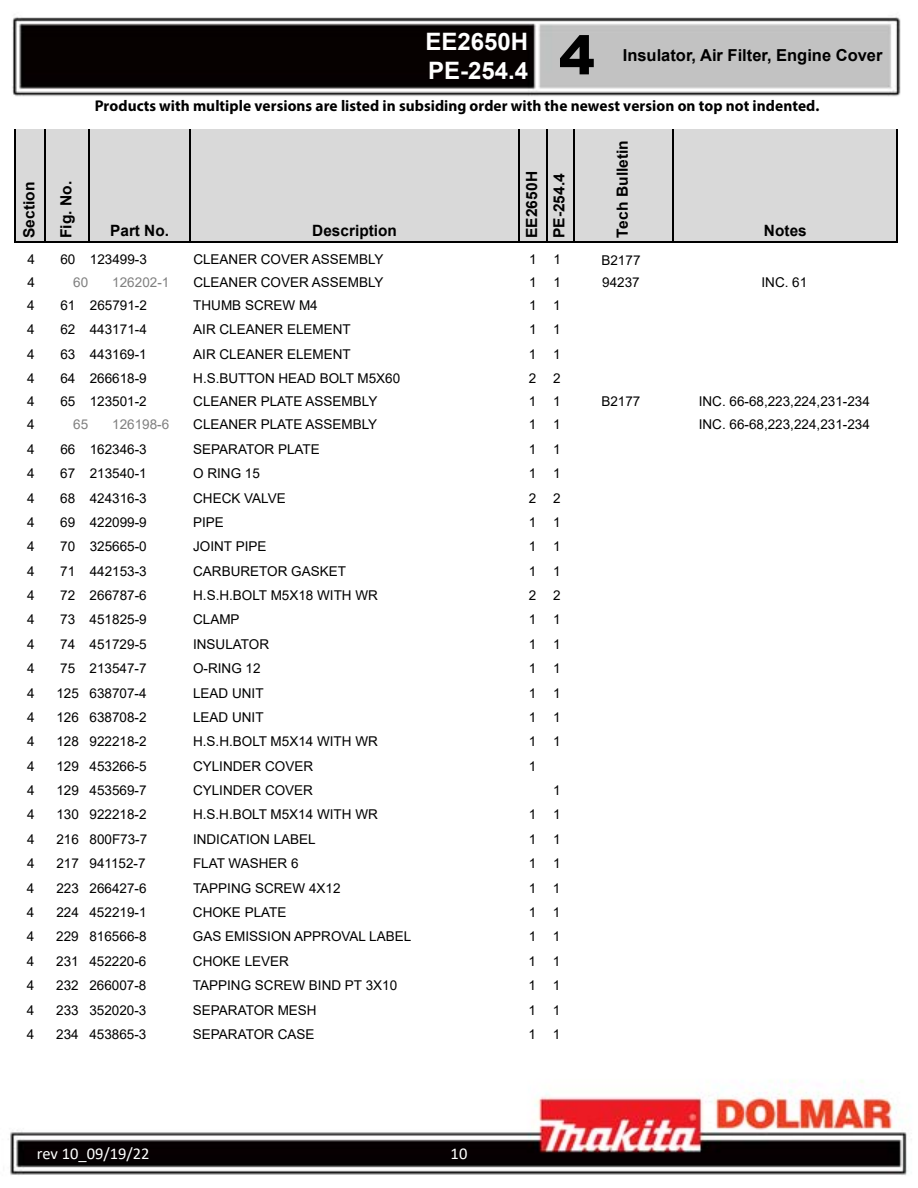
<style>
.page{position:relative;width:918px;height:1188px;background:#fff}
.page>*{position:absolute;margin:0;border:0;box-sizing:border-box;transform-origin:0 0}
.t1{font:900 54px "Arial";color:#000}
.t2{font:700 24px/28.8px "Arial";color:#fff}
.t3{font:700 16.5px "Arial";color:#000}
.t4{font:16.5px "Calibri";color:#fff}
.t5{font:700 15.6px "Myriad Pro";letter-spacing:.005em;color:#000}
.t6{font:700 15.6px "Arial";letter-spacing:.005em;color:#000}
.t7{font:700 15.45px "Arial";letter-spacing:.005em;color:#000}
.t8{font:13.5px "Arial";color:#000}
.t9{font:13.5px "Arial";color:#7f7f7f}
</style>
<div class="page">
<img style="left:8px;top:17px;width:900px;height:1158px">
<div style="left:16px;top:129px;width:882px;height:113px;background:#d9d9d9"></div>
<hr style="left:15px;top:129px;width:1px;height:114px;background:#000">
<hr style="left:44px;top:129px;width:2px;height:114px;background:#000">
<hr style="left:88px;top:129px;width:2px;height:114px;background:#000">
<hr style="left:189px;top:129px;width:2px;height:114px;background:#000">
<hr style="left:518px;top:129px;width:2px;height:114px;background:#000">
<hr style="left:546px;top:129px;width:1px;height:114px;background:#000">
<hr style="left:573px;top:129px;width:2px;height:114px;background:#000">
<hr style="left:673px;top:129px;width:1px;height:114px;background:#000">
<hr style="left:897px;top:129px;width:1px;height:114px;background:#000">
<hr style="left:16px;top:241px;width:882px;height:2px;background:#000">
<h2 class="t2" style="left:426px;top:28px;width:104px">EE2650H<br>PE-254.4</h2>
<h1 class="t1" style="left:559px;top:16px;width:38px">4</h1>
<p class="t3" style="left:623px;top:44px;width:261px">Insulator, Air Filter, Engine Cover</p>
<p class="t7" style="left:18px;top:238px;width:58px;rotate:-90deg">Section</p>
<p class="t7" style="left:55px;top:238px;width:59px;rotate:-90deg">Fig. No.</p>
<p class="t5" style="left:95px;top:96px;width:726px">Products with multiple versions are listed in subsiding order with the newest version on top not indented.</p>
<p class="t6" style="left:110px;top:220px;width:61px">Part No.</p>
<p class="t6" style="left:312px;top:220px;width:86px">Description</p>
<p class="t7" style="left:521px;top:238px;width:69px;rotate:-90deg">EE2650H</p>
<p class="t7" style="left:548px;top:238px;width:67px;rotate:-90deg">PE-254.4</p>
<p class="t7" style="left:612px;top:238px;width:100px;rotate:-90deg">Tech Bulletin</p>
<p class="t6" style="left:764px;top:220px;width:44px">Notes</p>
<p class="t8" style="left:27px;top:250px;width:9px">4</p>
<p class="t8" style="left:60px;top:250px;width:88px">60 123499-3</p>
<p class="t8" style="left:193px;top:250px;width:192px">CLEANER COVER ASSEMBLY</p>
<p class="t8" style="left:529px;top:250px;width:33px">1 1</p>
<p class="t8" style="left:601px;top:251px;width:41px">B2177</p>
<p class="t8" style="left:27px;top:273px;width:9px">4</p>
<p class="t9" style="left:73px;top:273px;width:17px">60</p>
<p class="t9" style="left:112px;top:273px;width:59px">126202-1</p>
<p class="t8" style="left:193px;top:273px;width:192px">CLEANER COVER ASSEMBLY</p>
<p class="t8" style="left:529px;top:273px;width:33px">1 1</p>
<p class="t8" style="left:602px;top:273px;width:39px">94237</p>
<p class="t8" style="left:762px;top:273px;width:47px">INC. 61</p>
<p class="t8" style="left:27px;top:296px;width:9px">4</p>
<p class="t8" style="left:60px;top:296px;width:88px">61 265791-2</p>
<p class="t8" style="left:193px;top:296px;width:126px">THUMB SCREW M4</p>
<p class="t8" style="left:529px;top:296px;width:33px">1 1</p>
<p class="t8" style="left:27px;top:320px;width:9px">4</p>
<p class="t8" style="left:60px;top:320px;width:88px">62 443171-4</p>
<p class="t8" style="left:193px;top:320px;width:159px">AIR CLEANER ELEMENT</p>
<p class="t8" style="left:529px;top:320px;width:33px">1 1</p>
<p class="t8" style="left:27px;top:345px;width:9px">4</p>
<p class="t8" style="left:60px;top:345px;width:88px">63 443169-1</p>
<p class="t8" style="left:193px;top:345px;width:159px">AIR CLEANER ELEMENT</p>
<p class="t8" style="left:529px;top:345px;width:33px">1 1</p>
<p class="t8" style="left:27px;top:369px;width:9px">4</p>
<p class="t8" style="left:60px;top:369px;width:88px">64 266618-9</p>
<p class="t8" style="left:193px;top:369px;width:209px">H.S.BUTTON HEAD BOLT M5X60</p>
<p class="t8" style="left:529px;top:369px;width:33px">2 2</p>
<p class="t8" style="left:27px;top:392px;width:9px">4</p>
<p class="t8" style="left:60px;top:392px;width:88px">65 123501-2</p>
<p class="t8" style="left:193px;top:392px;width:186px">CLEANER PLATE ASSEMBLY</p>
<p class="t8" style="left:529px;top:392px;width:33px">1 1</p>
<p class="t8" style="left:601px;top:392px;width:41px">B2177</p>
<p class="t8" style="left:699px;top:392px;width:173px">INC. 66-68,223,224,231-234</p>
<p class="t8" style="left:27px;top:415px;width:9px">4</p>
<p class="t9" style="left:73px;top:415px;width:17px">65</p>
<p class="t9" style="left:112px;top:415px;width:59px">126198-6</p>
<p class="t8" style="left:193px;top:415px;width:186px">CLEANER PLATE ASSEMBLY</p>
<p class="t8" style="left:529px;top:415px;width:33px">1 1</p>
<p class="t8" style="left:699px;top:415px;width:173px">INC. 66-68,223,224,231-234</p>
<p class="t8" style="left:27px;top:440px;width:9px">4</p>
<p class="t8" style="left:60px;top:440px;width:88px">66 162346-3</p>
<p class="t8" style="left:193px;top:440px;width:128px">SEPARATOR PLATE</p>
<p class="t8" style="left:529px;top:440px;width:33px">1 1</p>
<p class="t8" style="left:27px;top:464px;width:9px">4</p>
<p class="t8" style="left:60px;top:464px;width:88px">67 213540-1</p>
<p class="t8" style="left:193px;top:464px;width:68px">O RING 15</p>
<p class="t8" style="left:529px;top:464px;width:33px">1 1</p>
<p class="t8" style="left:27px;top:488px;width:9px">4</p>
<p class="t8" style="left:60px;top:488px;width:88px">68 424316-3</p>
<p class="t8" style="left:193px;top:488px;width:94px">CHECK VALVE</p>
<p class="t8" style="left:529px;top:488px;width:33px">2 2</p>
<p class="t8" style="left:27px;top:513px;width:9px">4</p>
<p class="t8" style="left:60px;top:513px;width:88px">69 422099-9</p>
<p class="t8" style="left:193px;top:513px;width:32px">PIPE</p>
<p class="t8" style="left:529px;top:513px;width:33px">1 1</p>
<p class="t8" style="left:27px;top:537px;width:9px">4</p>
<p class="t8" style="left:60px;top:537px;width:88px">70 325665-0</p>
<p class="t8" style="left:193px;top:537px;width:75px">JOINT PIPE</p>
<p class="t8" style="left:529px;top:537px;width:33px">1 1</p>
<p class="t8" style="left:27px;top:562px;width:9px">4</p>
<p class="t8" style="left:60px;top:562px;width:88px">71 442153-3</p>
<p class="t8" style="left:193px;top:562px;width:154px">CARBURETOR GASKET</p>
<p class="t8" style="left:529px;top:562px;width:33px">1 1</p>
<p class="t8" style="left:27px;top:586px;width:9px">4</p>
<p class="t8" style="left:60px;top:586px;width:88px">72 266787-6</p>
<p class="t8" style="left:193px;top:586px;width:186px">H.S.H.BOLT M5X18 WITH WR</p>
<p class="t8" style="left:529px;top:586px;width:33px">2 2</p>
<p class="t8" style="left:27px;top:610px;width:9px">4</p>
<p class="t8" style="left:60px;top:610px;width:88px">73 451825-9</p>
<p class="t8" style="left:193px;top:610px;width:48px">CLAMP</p>
<p class="t8" style="left:529px;top:610px;width:33px">1 1</p>
<p class="t8" style="left:27px;top:635px;width:9px">4</p>
<p class="t8" style="left:60px;top:635px;width:88px">74 451729-5</p>
<p class="t8" style="left:193px;top:635px;width:78px">INSULATOR</p>
<p class="t8" style="left:529px;top:635px;width:33px">1 1</p>
<p class="t8" style="left:27px;top:659px;width:9px">4</p>
<p class="t8" style="left:60px;top:659px;width:88px">75 213547-7</p>
<p class="t8" style="left:193px;top:659px;width:69px">O-RING 12</p>
<p class="t8" style="left:529px;top:659px;width:33px">1 1</p>
<p class="t8" style="left:27px;top:684px;width:9px">4</p>
<p class="t8" style="left:56px;top:684px;width:92px">125 638707-4</p>
<p class="t8" style="left:193px;top:684px;width:72px">LEAD UNIT</p>
<p class="t8" style="left:529px;top:684px;width:33px">1 1</p>
<p class="t8" style="left:27px;top:708px;width:9px">4</p>
<p class="t8" style="left:56px;top:708px;width:92px">126 638708-2</p>
<p class="t8" style="left:193px;top:708px;width:72px">LEAD UNIT</p>
<p class="t8" style="left:529px;top:708px;width:33px">1 1</p>
<p class="t8" style="left:27px;top:732px;width:9px">4</p>
<p class="t8" style="left:56px;top:732px;width:92px">128 922218-2</p>
<p class="t8" style="left:193px;top:732px;width:186px">H.S.H.BOLT M5X14 WITH WR</p>
<p class="t8" style="left:529px;top:732px;width:33px">1 1</p>
<p class="t8" style="left:27px;top:757px;width:9px">4</p>
<p class="t8" style="left:56px;top:757px;width:92px">129 453266-5</p>
<p class="t8" style="left:193px;top:757px;width:122px">CYLINDER COVER</p>
<p class="t8" style="left:529px;top:757px;width:9px">1</p>
<p class="t8" style="left:27px;top:781px;width:9px">4</p>
<p class="t8" style="left:56px;top:781px;width:92px">129 453569-7</p>
<p class="t8" style="left:193px;top:781px;width:122px">CYLINDER COVER</p>
<p class="t8" style="left:553px;top:781px;width:9px">1</p>
<p class="t8" style="left:27px;top:805px;width:9px">4</p>
<p class="t8" style="left:56px;top:805px;width:92px">130 922218-2</p>
<p class="t8" style="left:193px;top:805px;width:186px">H.S.H.BOLT M5X14 WITH WR</p>
<p class="t8" style="left:529px;top:805px;width:33px">1 1</p>
<p class="t8" style="left:27px;top:830px;width:9px">4</p>
<p class="t8" style="left:56px;top:830px;width:92px">216 800F73-7</p>
<p class="t8" style="left:193px;top:830px;width:124px">INDICATION LABEL</p>
<p class="t8" style="left:529px;top:830px;width:33px">1 1</p>
<p class="t8" style="left:27px;top:854px;width:9px">4</p>
<p class="t8" style="left:56px;top:854px;width:91px">217 941152-7</p>
<p class="t8" style="left:193px;top:854px;width:107px">FLAT WASHER 6</p>
<p class="t8" style="left:529px;top:854px;width:33px">1 1</p>
<p class="t8" style="left:27px;top:879px;width:9px">4</p>
<p class="t8" style="left:56px;top:879px;width:92px">223 266427-6</p>
<p class="t8" style="left:193px;top:879px;width:149px">TAPPING SCREW 4X12</p>
<p class="t8" style="left:529px;top:879px;width:33px">1 1</p>
<p class="t8" style="left:27px;top:903px;width:9px">4</p>
<p class="t8" style="left:56px;top:903px;width:92px">224 452219-1</p>
<p class="t8" style="left:193px;top:903px;width:95px">CHOKE PLATE</p>
<p class="t8" style="left:529px;top:903px;width:33px">1 1</p>
<p class="t8" style="left:27px;top:927px;width:9px">4</p>
<p class="t8" style="left:56px;top:927px;width:92px">229 816566-8</p>
<p class="t8" style="left:193px;top:927px;width:220px">GAS EMISSION APPROVAL LABEL</p>
<p class="t8" style="left:529px;top:927px;width:33px">1 1</p>
<p class="t8" style="left:27px;top:952px;width:9px">4</p>
<p class="t8" style="left:56px;top:952px;width:92px">231 452220-6</p>
<p class="t8" style="left:193px;top:952px;width:98px">CHOKE LEVER</p>
<p class="t8" style="left:529px;top:952px;width:33px">1 1</p>
<p class="t8" style="left:27px;top:976px;width:9px">4</p>
<p class="t8" style="left:56px;top:976px;width:92px">232 266007-8</p>
<p class="t8" style="left:193px;top:976px;width:206px">TAPPING SCREW BIND PT 3X10</p>
<p class="t8" style="left:529px;top:976px;width:33px">1 1</p>
<p class="t8" style="left:27px;top:1000px;width:9px">4</p>
<p class="t8" style="left:56px;top:1000px;width:92px">233 352020-3</p>
<p class="t8" style="left:193px;top:1000px;width:125px">SEPARATOR MESH</p>
<p class="t8" style="left:529px;top:1000px;width:33px">1 1</p>
<p class="t8" style="left:27px;top:1025px;width:9px">4</p>
<p class="t8" style="left:56px;top:1025px;width:92px">234 453865-3</p>
<p class="t8" style="left:193px;top:1025px;width:123px">SEPARATOR CASE</p>
<p class="t8" style="left:529px;top:1025px;width:33px">1 1</p>
<p class="t4" style="left:37px;top:1142px;width:114px">rev 10_09/19/22</p>
<p class="t4" style="left:451px;top:1142px;width:18px">10</p>
</div>
